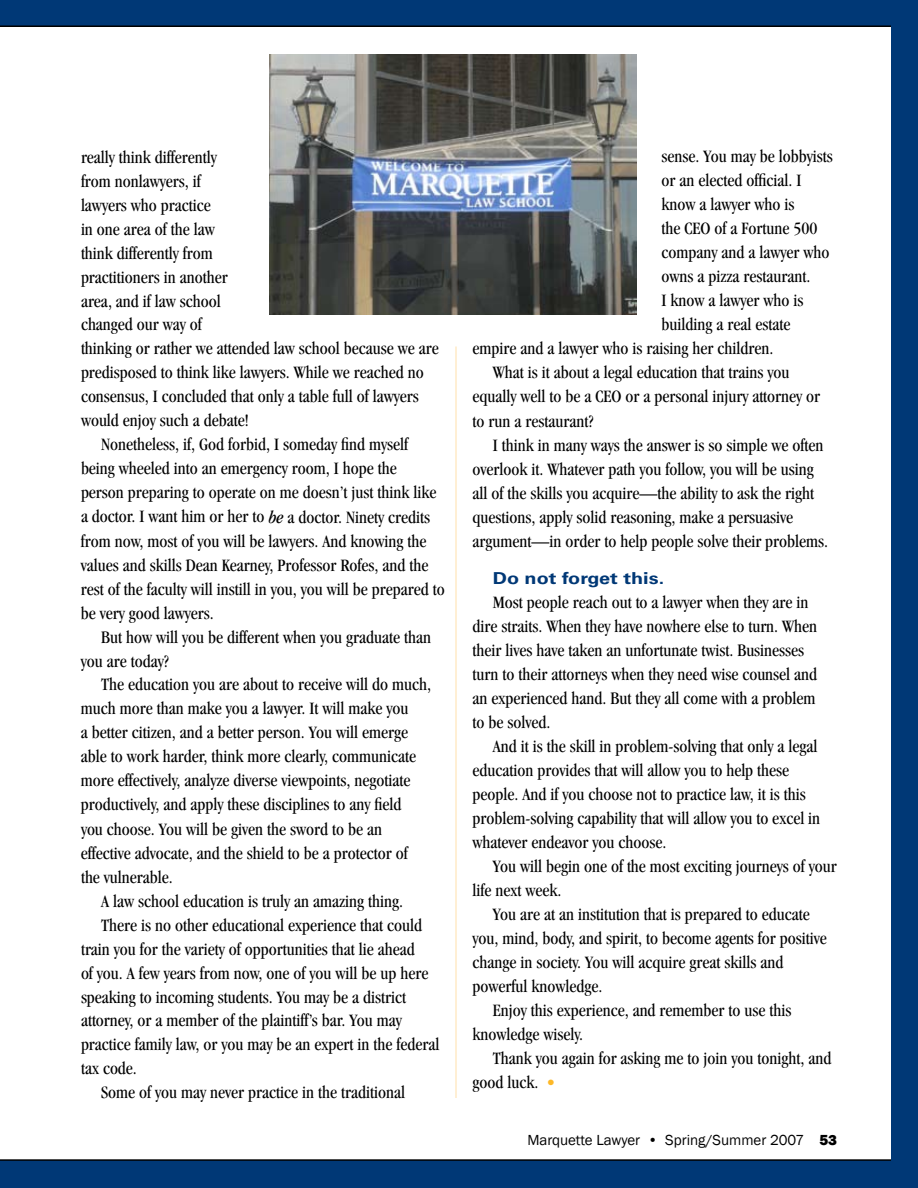
<style>
.page{position:relative;width:918px;height:1188px;background:#fff}
.page>*{position:absolute;margin:0;border:0;box-sizing:border-box;transform-origin:0 0}
.t1{font:condensed 18px/24px "Garamond";color:#000}
.t2{font:700 16.5px "Univers";color:#003876;scale:1.2 1}
.t3{font:15px "Franklin Gothic";color:#000}
.s1{font-style:italic}
.s2{color:#fdb827}
.s3{font-weight:800}
</style>
<div class="page">
<svg style="left:0;top:0;width:892px;height:27px;background:#00346f"></svg>
<div style="left:0;top:1159px;width:892px;height:29px;background:#003876"></div>
<div style="left:892px;top:0;width:26px;height:1188px;background:#003876"></div>
<hr style="left:456px;top:346px;width:1px;height:752px;background:#ffe0ab">
<img style="left:269px;top:54px;width:368px;height:260px">
<p class="t1" style="left:81px;top:145px;width:137px">really think differently</p>
<p class="t1" style="left:81px;top:169px;width:121px">from nonlawyers, if</p>
<p class="t1" style="left:81px;top:193px;width:131px">lawyers who practice</p>
<p class="t1" style="left:81px;top:217px;width:135px">in one area of the law</p>
<p class="t1" style="left:81px;top:241px;width:133px">think differently from</p>
<p class="t1" style="left:81px;top:265px;width:148px">practitioners in another</p>
<p class="t1" style="left:81px;top:289px;width:141px">area, and if law school</p>
<p class="t1" style="left:81px;top:313px;width:122px">changed our way of</p>
<p class="t1" style="left:81px;top:337px;width:359px">thinking or rather we attended law school because we are</p>
<p class="t1" style="left:81px;top:361px;width:344px">predisposed to think like lawyers. While we reached no</p>
<p class="t1" style="left:81px;top:385px;width:339px">consensus, I concluded that only a table full of lawyers</p>
<p class="t1" style="left:81px;top:409px;width:169px">would enjoy such a debate!</p>
<p class="t1" style="left:101px;top:433px;width:308px">Nonetheless, if, God forbid, I someday find myself</p>
<p class="t1" style="left:81px;top:457px;width:317px">being wheeled into an emergency room, I hope the</p>
<p class="t1" style="left:81px;top:481px;width:357px">person preparing to operate on me doesn’t just think like</p>
<p class="t1" style="left:81px;top:505px;width:351px">a doctor. I want him or her to <span class="s1">be</span> a doctor. Ninety credits</p>
<p class="t1" style="left:81px;top:529px;width:347px">from now, most of you will be lawyers. And knowing the</p>
<p class="t1" style="left:81px;top:553px;width:349px">values and skills Dean Kearney, Professor Rofes, and the</p>
<p class="t1" style="left:81px;top:577px;width:365px">rest of the faculty will instill in you, you will be prepared to</p>
<p class="t1" style="left:81px;top:601px;width:134px">be very good lawyers.</p>
<p class="t1" style="left:101px;top:625px;width:331px">But how will you be different when you graduate than</p>
<p class="t1" style="left:81px;top:649px;width:89px">you are today?</p>
<p class="t1" style="left:101px;top:673px;width:331px">The education you are about to receive will do much,</p>
<p class="t1" style="left:81px;top:697px;width:329px">much more than make you a lawyer. It will make you</p>
<p class="t1" style="left:81px;top:721px;width:329px">a better citizen, and a better person. You will emerge</p>
<p class="t1" style="left:81px;top:745px;width:337px">able to work harder, think more clearly, communicate</p>
<p class="t1" style="left:81px;top:769px;width:331px">more effectively, analyze diverse viewpoints, negotiate</p>
<p class="t1" style="left:81px;top:793px;width:322px">productively, and apply these disciplines to any field</p>
<p class="t1" style="left:81px;top:817px;width:303px">you choose. You will be given the sword to be an</p>
<p class="t1" style="left:81px;top:841px;width:328px">effective advocate, and the shield to be a protector of</p>
<p class="t1" style="left:81px;top:865px;width:93px">the vulnerable.</p>
<p class="t1" style="left:101px;top:889px;width:303px">A law school education is truly an amazing thing.</p>
<p class="t1" style="left:101px;top:913px;width:322px">There is no other educational experience that could</p>
<p class="t1" style="left:81px;top:937px;width:335px">train you for the variety of opportunities that lie ahead</p>
<p class="t1" style="left:81px;top:961px;width:349px">of you. A few years from now, one of you will be up here</p>
<p class="t1" style="left:81px;top:985px;width:327px">speaking to incoming students. You may be a district</p>
<p class="t1" style="left:81px;top:1009px;width:322px">attorney, or a member of the plaintiff’s bar. You may</p>
<p class="t1" style="left:81px;top:1033px;width:360px">practice family law, or you may be an expert in the federal</p>
<p class="t1" style="left:81px;top:1057px;width:57px">tax code.</p>
<p class="t1" style="left:101px;top:1081px;width:305px">Some of you may never practice in the traditional</p>
<p class="t1" style="left:662px;top:145px;width:173px">sense. You may be lobbyists</p>
<p class="t1" style="left:662px;top:169px;width:141px">or an elected official. I</p>
<p class="t1" style="left:662px;top:193px;width:134px">know a lawyer who is</p>
<p class="t1" style="left:662px;top:217px;width:157px">the CEO of a Fortune 500</p>
<p class="t1" style="left:662px;top:241px;width:169px">company and a lawyer who</p>
<p class="t1" style="left:662px;top:265px;width:150px">owns a pizza restaurant.</p>
<p class="t1" style="left:662px;top:289px;width:143px">I know a lawyer who is</p>
<p class="t1" style="left:662px;top:313px;width:130px">building a real estate</p>
<p class="t1" style="left:473px;top:337px;width:302px">empire and a lawyer who is raising her children.</p>
<p class="t1" style="left:493px;top:361px;width:298px">What is it about a legal education that trains you</p>
<p class="t1" style="left:473px;top:385px;width:349px">equally well to be a CEO or a personal injury attorney or</p>
<p class="t1" style="left:473px;top:409px;width:122px">to run a restaurant?</p>
<p class="t1" style="left:493px;top:433px;width:332px">I think in many ways the answer is so simple we often</p>
<p class="t1" style="left:473px;top:457px;width:343px">overlook it. Whatever path you follow, you will be using</p>
<p class="t1" style="left:473px;top:481px;width:343px">all of the skills you acquire—the ability to ask the right</p>
<p class="t1" style="left:473px;top:505px;width:322px">questions, apply solid reasoning, make a persuasive</p>
<p class="t1" style="left:473px;top:529px;width:357px">argument—in order to help people solve their problems.</p>
<p class="t2" style="left:493px;top:569px;width:144px">Do not forget this.</p>
<p class="t1" style="left:472px;top:590px;width:346px;text-indent:20px">Most people reach out to a lawyer when they are in dire straits. When they have nowhere else to turn. When their lives have taken an unfortunate twist. Businesses turn to their attorneys when they need wise counsel and an experienced hand. But they all come with a problem to be solved.</p>
<p class="t1" style="left:473px;top:734px;width:349px;text-indent:20px">And it is the skill in problem-solving that only a legal education provides that will allow you to help these people. And if you choose not to practice law, it is this problem-solving capability that will allow you to excel in whatever endeavor you choose.</p>
<p class="t1" style="left:473px;top:854px;width:366px;text-indent:20px">You will begin one of the most exciting journeys of your life next week.</p>
<p class="t1" style="left:493px;top:902px;width:319px">You are at an institution that is prepared to educate</p>
<p class="t1" style="left:473px;top:926px;width:356px">you, mind, body, and spirit, to become agents for positive</p>
<p class="t1" style="left:473px;top:950px;width:312px">change in society. You will acquire great skills and</p>
<p class="t1" style="left:473px;top:974px;width:131px">powerful knowledge.</p>
<p class="t1" style="left:493px;top:998px;width:300px">Enjoy this experience, and remember to use this</p>
<p class="t1" style="left:473px;top:1022px;width:112px">knowledge wisely.</p>
<p class="t1" style="left:493px;top:1046px;width:340px">Thank you again for asking me to join you tonight, and</p>
<p class="t1" style="left:473px;top:1070px;width:84px">good luck. <span class="s2">•</span></p>
<p class="t3" style="left:527px;top:1130px;width:302px">Marquette Lawyer • Spring/Summer 2007 <span class="s3">53</span></p>
</div>
